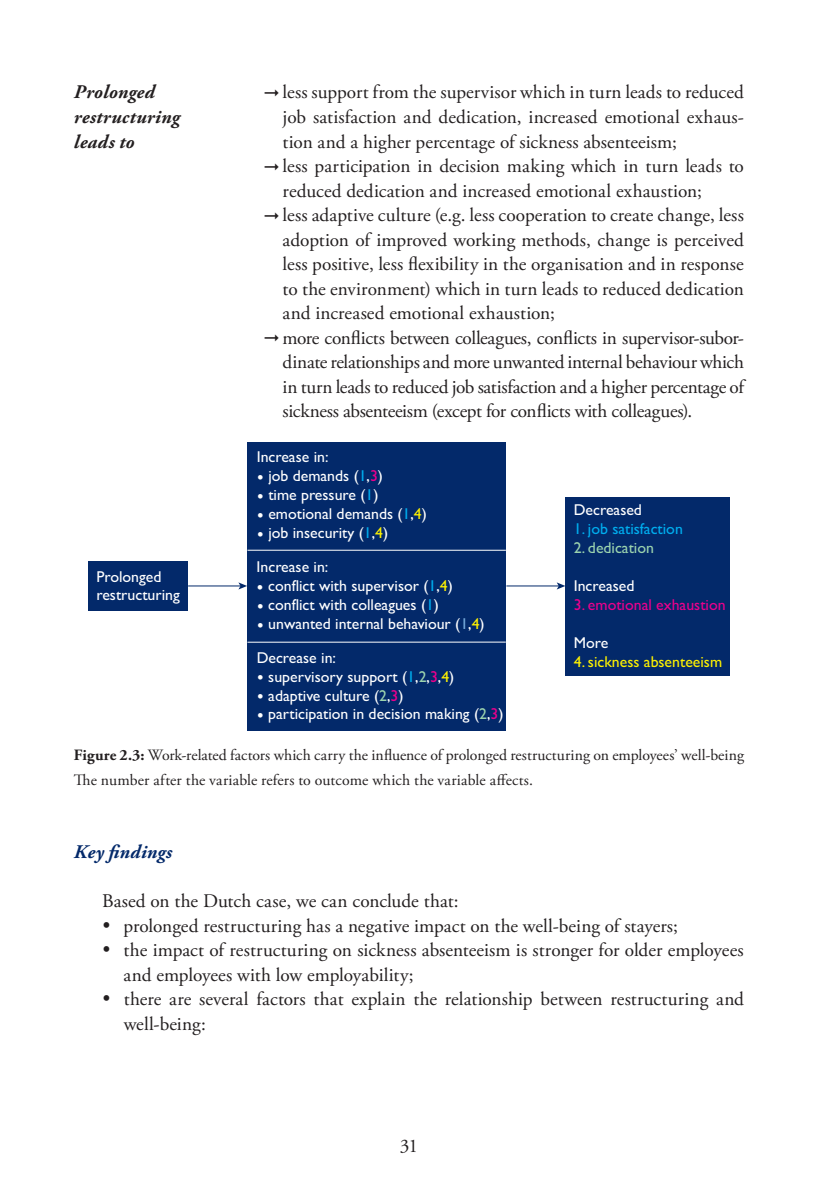
<style>
.page{position:relative;width:818px;height:1190px;background:#fff}
.page>*{position:absolute;margin:0;border:0;box-sizing:border-box;transform-origin:0 0}
.t1{font:19.25px/24.5px "Adobe Garamond Pro";color:#231f20}
.t2{font:italic 700 19.25px/24.5px "Adobe Garamond Pro";letter-spacing:.01em;color:#231f20}
.t3{font:italic 700 19.25px "Adobe Garamond Pro";letter-spacing:.015em;color:#03296a}
.t4{font:15.75px/18.9px "Gill Sans";color:#fff}
.t5{font:15.75px/24.5px "Adobe Garamond Pro";letter-spacing:.005em;color:#231f20}
.t6{font:15.75px "Gill Sans";color:#ec008c}
.t7{font:15.75px "Gill Sans";color:#fff200}
.t8{font:15.75px "Gill Sans";color:#00aeef}
.t9{font:15.75px "Gill Sans";color:#9bd3ae}
.s1{color:#00aeef}
.s2{color:#ec008c}
.s3{color:#fff200}
.s4{color:#76abdc}
.s5{color:#9bd3ae}
.s6{font-weight:700}
</style>
<div class="page">
<div style="left:565px;top:497px;width:164px;height:178px;background:#03296a"></div>
<div style="left:247px;top:442px;width:259px;height:288px;background:#03296a"></div>
<div style="left:88px;top:561px;width:100px;height:50px;background:#03296a"></div>
<hr style="left:247px;top:641px;width:259px;height:1px;background:#fff">
<hr style="left:247px;top:550px;width:259px;height:1px;background:#fff">
<hr style="left:188px;top:585px;width:53px;height:1px;background:#03296a">
<svg style="left:238px;top:582px;width:9px;height:7px"></svg>
<hr style="left:506px;top:585px;width:53px;height:1px;background:#03296a">
<svg style="left:556px;top:582px;width:9px;height:7px"></svg>
<p class="t2" style="left:74px;top:82px;width:107px">Prolonged restructuring leads to</p>
<p class="t4" style="left:96px;top:568px;width:85px">Prolonged restructuring</p>
<p class="t1" style="left:283px;top:82px;width:463px">less support from the supervisor which in turn leads to reduced job satisfaction and dedication, increased emotional exhaus&shy;tion and a higher percentage of sickness absenteeism;<br>less participation in decision making which in turn leads to reduced dedication and increased emotional exhaustion;<br>less adaptive culture (e.g. less cooperation to create change, less adoption of improved working methods, change is perceived less positive, less flexibility in the organisation and in response to the environment) which in turn leads to reduced dedication and increased emotional exhaustion;<br>more conflicts between colleagues, conflicts in supervisor-subor&shy;dinate relationships and more unwanted internal behaviour which in turn leads to reduced job satisfaction and a higher percentage of sickness absenteeism (except for conflicts with colleagues).</p>
<p class="t4" style="left:268px;top:449px;width:160px;text-indent:-12px">Increase in:<br>job demands (<span class="s1">1</span>,<span class="s2">3</span>)<br>time pressure (<span class="s1">1</span>) emotional demands (<span class="s1">1</span>,<span class="s3">4</span>) job insecurity (<span class="s1">1</span>,<span class="s3">4</span>)</p>
<p class="t4" style="left:268px;top:559px;width:218px;text-indent:-12px">Increase in:<br>conflict with supervisor (<span class="s1">1</span>,<span class="s3">4</span>) conflict with colleagues (<span class="s1">1</span>) unwanted internal behaviour (<span class="s4">1</span>,<span class="s3">4</span>)</p>
<p class="t4" style="left:268px;top:649px;width:237px;text-indent:-12px">Decrease in:<br>supervisory support (<span class="s1">1</span>,<span class="s5">2</span>,<span class="s2">3</span>,<span class="s3">4</span>) adaptive culture (<span class="s5">2</span>,<span class="s2">3</span>)<br>participation in decision making (<span class="s5">2</span>,<span class="s2">3</span>)</p>
<p class="t4" style="left:574px;top:502px;width:70px">Decreased</p>
<p class="t8" style="left:574px;top:523px;width:111px">1. job satisfaction</p>
<p class="t9" style="left:574px;top:542px;width:82px">2. dedication</p>
<p class="t4" style="left:574px;top:578px;width:62px">Increased</p>
<p class="t6" style="left:574px;top:599px;width:153px">3. emotional exhaustion</p>
<p class="t4" style="left:574px;top:635px;width:36px">More</p>
<p class="t7" style="left:574px;top:656px;width:150px">4. sickness absenteeism</p>
<p class="t5" style="left:74px;top:744px;width:671px"><span class="s6">Figure 2.3:</span> Work-related factors which carry the influence of prolonged restructuring on employees’ well-being<br>The number after the variable refers to outcome which the variable affects.</p>
<p class="t3" style="left:74px;top:844px;width:100px">Key findings</p>
<p class="t1" style="left:124px;top:890px;width:622px;text-indent:-22px">Based on the Dutch case, we can conclude that:<br>prolonged restructuring has a negative impact on the well-being of stayers;<br>the impact of restructuring on sickness absenteeism is stronger for older employees and employees with low employability;<br>there are several factors that explain the relationship between restructuring and well-being:</p>
<p class="t1" style="left:400px;top:1135px;width:20px">31</p>
</div>
